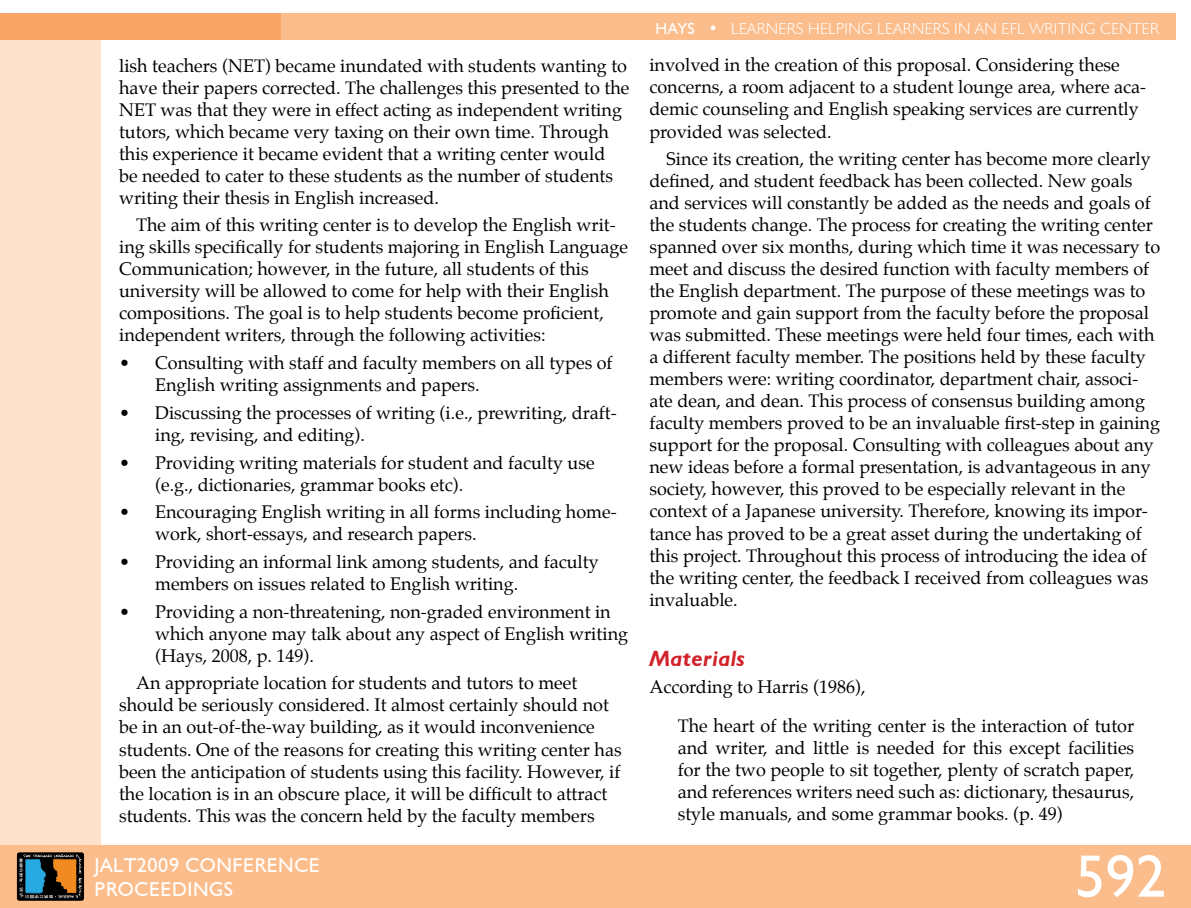
<style>
.page{position:relative;width:1191px;height:908px;background:#fff}
.page>*{position:absolute;margin:0;border:0;box-sizing:border-box;transform-origin:0 0}
.t1{font:60px "Humanist 521 BT";color:#fff}
.t2{font:italic 700 22px "Humanist 521 BT";letter-spacing:.025em;color:#d2232a}
.t3{font:20px/24px "Humanist 521 BT";letter-spacing:.03em;color:#fff}
.t4{font:18px/22px "Palatino";color:#000}
.t5{font:300 16px "Humanist 521 BT";letter-spacing:.02em;color:#fff}
.s1{font-weight:400}
</style>
<div class="page">
<div style="left:0;top:14px;width:101px;height:888px;background:#fee2cb"></div>
<div style="left:0;top:845px;width:1191px;height:62px;background:#fcbd8c"></div>
<div style="left:0;top:13px;width:281px;height:27px;background:#f9a567"></div>
<div style="left:281px;top:13px;width:895px;height:27px;background:#fcbd8c"></div>
<svg style="left:17px;top:851px;width:67px;height:49px"></svg>
<svg style="left:19px;top:853px;width:63px;height:44px;background:#4d5246"></svg>
<p class="t4" style="left:119px;top:54px;width:512px">lish teachers (NET) became inundated with students wanting to have their papers corrected. The challenges this presented to the NET was that they were in effect acting as independent writing tutors, which became very taxing on their own time. Through this experience it became evident that a writing center would<br>be needed to cater to these students as the number of students writing their thesis in English increased.</p>
<p class="t4" style="left:119px;top:214px;width:510px;text-indent:17px">The aim of this writing center is to develop the English writ&shy;ing skills specifically for students majoring in English Language Communication; however, in the future, all students of this university will be allowed to come for help with their English compositions. The goal is to help students become proficient, independent writers, through the following activities:</p>
<p class="t4" style="left:155px;top:352px;width:459px;text-indent:-36px">• Consulting with staff and faculty members on all types of<br>English writing assignments and papers.</p>
<p class="t4" style="left:155px;top:401px;width:463px;text-indent:-36px">• Discussing the processes of writing (i.e., prewriting, draft&shy;ing, revising, and editing).</p>
<p class="t4" style="left:155px;top:451px;width:441px;text-indent:-36px">• Providing writing materials for student and faculty use (e.g., dictionaries, grammar books etc).</p>
<p class="t4" style="left:155px;top:501px;width:463px;text-indent:-36px">• Encouraging English writing in all forms including home&shy;work, short-essays, and research papers.</p>
<p class="t4" style="left:155px;top:550px;width:445px;text-indent:-36px">• Providing an informal link among students, and faculty members on issues related to English writing.</p>
<p class="t4" style="left:155px;top:600px;width:474px;text-indent:-36px">• Providing a non-threatening, non-graded environment in which anyone may talk about any aspect of English writing (Hays, 2008, p. 149).</p>
<p class="t4" style="left:119px;top:672px;width:504px;text-indent:17px">An appropriate location for students and tutors to meet should be seriously considered. It almost certainly should not be in an out-of-the-way building, as it would inconvenience students. One of the reasons for creating this writing center has been the anticipation of students using this facility. However, if the location is in an obscure place, it will be difficult to attract students. This was the concern held by the faculty members</p>
<p class="t3" style="left:95px;top:851px;width:227px">JALT2009 CONFERENCE<br>PROCEEDINGS</p>
<p class="t5" style="left:655px;top:19px;width:505px"><span class="s1">Hays</span> • LEARNERS HELPI NG LEARNERS I N AN EFL WRITI NG CENTER</p>
<p class="t4" style="left:649px;top:54px;width:498px">involved in the creation of this proposal. Considering these concerns, a room adjacent to a student lounge area, where aca&shy;demic counseling and English speaking services are currently provided was selected.</p>
<p class="t4" style="left:649px;top:148px;width:512px;text-indent:17px">Since its creation, the writing center has become more clearly defined, and student feedback has been collected. New goals and services will constantly be added as the needs and goals of the students change. The process for creating the writing center spanned over six months, during which time it was necessary to meet and discuss the desired function with faculty members of the English department. The purpose of these meetings was to promote and gain support from the faculty before the proposal was submitted. These meetings were held four times, each with a different faculty member. The positions held by these faculty members were: writing coordinator, department chair, associ&shy;ate dean, and dean. This process of consensus building among faculty members proved to be an invaluable first-step in gaining support for the proposal. Consulting with colleagues about any new ideas before a formal presentation, is advantageous in any society, however, this proved to be especially relevant in the context of a Japanese university. Therefore, knowing its impor&shy;tance has proved to be a great asset during the undertaking of this project. Throughout this process of introducing the idea of the writing center, the feedback I received from colleagues was invaluable.</p>
<p class="t2" style="left:649px;top:644px;width:97px">Materials</p>
<p class="t4" style="left:677px;top:667px;width:458px;line-height:39px;text-indent:-28px">According to Harris (1986),<br>The heart of the writing center is the interaction of tutor</p>
<p class="t4" style="left:677px;top:736px;width:458px;text-align:justify">and writer, and little is needed for this except facilities for the two people to sit together, plenty of scratch paper, and references writers need such as: dictionary, thesaurus, style manuals, and some grammar books. (p. 49)</p>
<h1 class="t1" style="left:1075px;top:838px;width:92px">592</h1>
</div>
